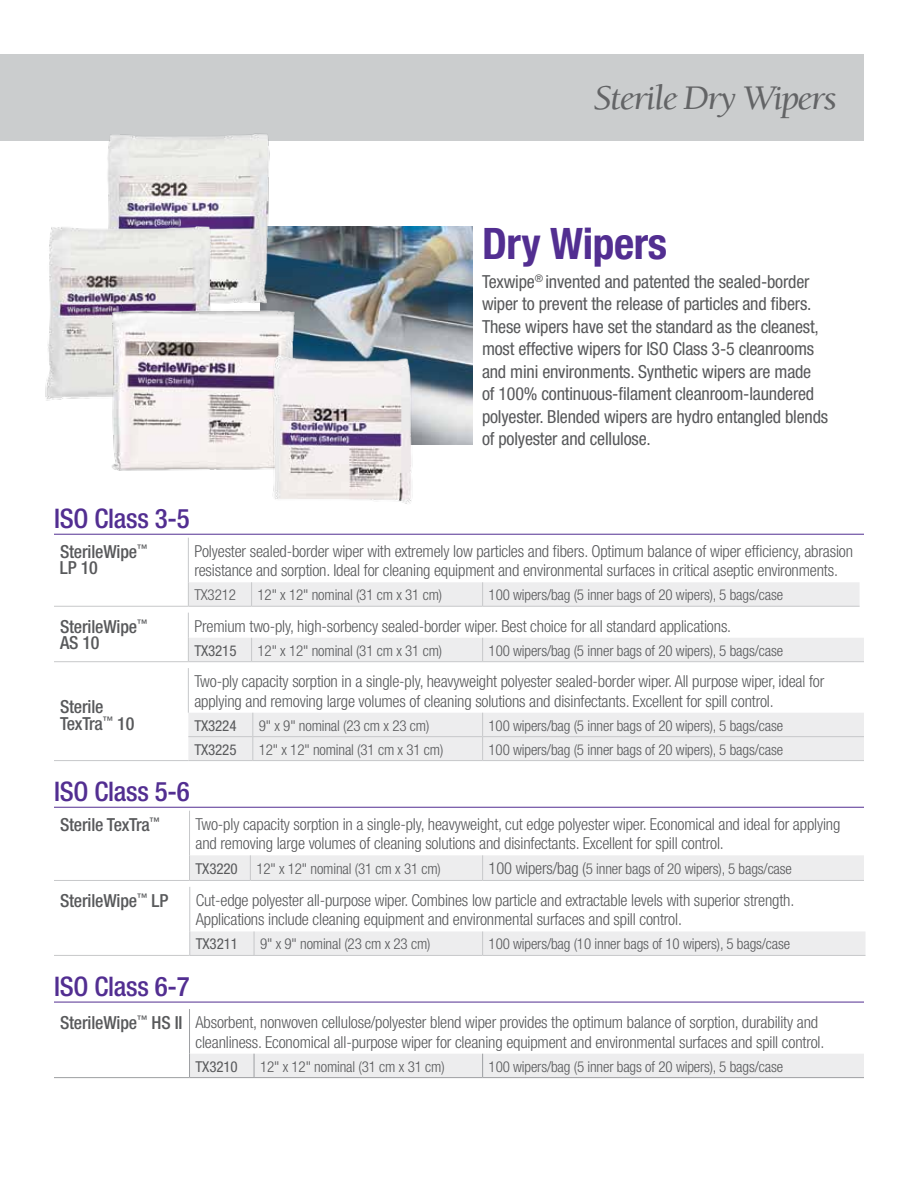
<style>
.page{position:relative;width:918px;height:1188px;background:#fff}
.page>*{position:absolute;margin:0;border:0;box-sizing:border-box;transform-origin:0 0}
.t1{font:700 condensed 43.5px "Helvetica Neue";letter-spacing:-.01em;color:#522e91}
.t2{font:italic 35.55px "Berkeley";letter-spacing:-.05em;color:#636466;scale:1.05 1}
.t3{font:500 condensed 27px "Helvetica Neue";letter-spacing:-.01em;color:#522e91}
.t4{font:condensed 18px/22.5px "Helvetica Neue";letter-spacing:-.01em;color:#58595b}
.t5{font:500 condensed 18px/16.5px "Helvetica Neue";letter-spacing:-.01em;color:#58595b}
.t6{font:300 condensed 16.5px/19.5px "Helvetica Neue";letter-spacing:-.01em;color:#58595b}
.t7{font:300 condensed 15px "Helvetica Neue";letter-spacing:-.01em;color:#58595b}
.t8{font:condensed 15px "Helvetica Neue";letter-spacing:-.01em;color:#58595b}
.s1{font-weight:400}
.s2{font-size:16.5px}
.s3{font-weight:500;font-size:18px}
</style>
<div class="page">
<div style="left:0;top:54px;width:864px;height:87px;background:#cbcdce"></div>
<hr style="left:54px;top:534px;width:810px;height:1px;background:#522e91">
<hr style="left:54px;top:807px;width:810px;height:1px;background:#522e91">
<hr style="left:54px;top:1002px;width:810px;height:1px;background:#522e91">
<hr style="left:188px;top:538px;width:1px;height:44px;background:#c7c8ca">
<div style="left:188px;top:582px;width:672px;height:24px;background:#ededee"></div>
<hr style="left:54px;top:606px;width:134px;height:1px;background:#c7c8ca">
<hr style="left:188px;top:606px;width:64px;height:1px;background:#c7c8ca">
<hr style="left:252px;top:606px;width:231px;height:1px;background:#c7c8ca">
<hr style="left:483px;top:606px;width:377px;height:1px;background:#c7c8ca">
<svg style="left:188px;top:613px;width:676px;height:48px"></svg>
<hr style="left:54px;top:661px;width:134px;height:1px;background:#c7c8ca">
<hr style="left:188px;top:661px;width:64px;height:1px;background:#c7c8ca">
<hr style="left:252px;top:661px;width:231px;height:1px;background:#c7c8ca">
<hr style="left:483px;top:661px;width:381px;height:1px;background:#c7c8ca">
<hr style="left:188px;top:668px;width:1px;height:45px;background:#c7c8ca">
<div style="left:188px;top:713px;width:676px;height:47px;background:#ededee"></div>
<hr style="left:54px;top:760px;width:134px;height:1px;background:#c7c8ca">
<hr style="left:188px;top:760px;width:65px;height:1px;background:#c7c8ca">
<hr style="left:253px;top:760px;width:230px;height:1px;background:#c7c8ca">
<hr style="left:483px;top:760px;width:381px;height:1px;background:#c7c8ca">
<hr style="left:189px;top:811px;width:1px;height:44px;background:#c7c8ca">
<div style="left:189px;top:855px;width:675px;height:25px;background:#ededee"></div>
<hr style="left:54px;top:880px;width:136px;height:1px;background:#c7c8ca">
<hr style="left:190px;top:880px;width:60px;height:1px;background:#c7c8ca">
<hr style="left:250px;top:880px;width:233px;height:1px;background:#c7c8ca">
<hr style="left:483px;top:880px;width:381px;height:1px;background:#c7c8ca">
<hr style="left:190px;top:955px;width:64px;height:1px;background:#c7c8ca">
<hr style="left:254px;top:955px;width:229px;height:1px;background:#c7c8ca">
<hr style="left:483px;top:955px;width:383px;height:1px;background:#c7c8ca">
<hr style="left:189px;top:887px;width:1px;height:44px;background:#c7c8ca">
<div style="left:189px;top:931px;width:677px;height:24px;background:#ededee"></div>
<hr style="left:54px;top:955px;width:136px;height:1px;background:#c7c8ca">
<hr style="left:189px;top:1009px;width:1px;height:45px;background:#9d9fa2">
<div style="left:189px;top:1054px;width:675px;height:23px;background:#ededee"></div>
<hr style="left:54px;top:1077px;width:136px;height:1px;background:#9d9fa2">
<hr style="left:190px;top:1077px;width:64px;height:1px;background:#9d9fa2">
<hr style="left:254px;top:1077px;width:229px;height:1px;background:#9d9fa2">
<hr style="left:483px;top:1077px;width:381px;height:1px;background:#9d9fa2">
<img style="left:271px;top:227px;width:201px;height:217px">
<img style="left:107px;top:133px;width:164px;height:164px">
<img style="left:45px;top:215px;width:176px;height:186px">
<img style="left:95px;top:297px;width:207px;height:174px">
<img style="left:264px;top:344px;width:159px;height:160px">
<h2 class="t2" style="left:594px;top:79px;width:233px">Sterile Dry Wipers</h2>
<h1 class="t1" style="left:482px;top:217px;width:187px">Dry Wipers</h1>
<p class="t4" style="left:482px;top:270px;width:348px">Texwipe<sup>®</sup> invented and patented the sealed-border wiper to prevent the release of particles and fibers.<br>These wipers have set the standard as the cleanest, most effective wipers for ISO Class 3-5 cleanrooms and mini environments. Synthetic wipers are made of 100% continuous-filament cleanroom-laundered polyester. Blended wipers are hydro entangled blends of polyester and cellulose.</p>
<h3 class="t3" style="left:54px;top:503px;width:137px">ISO Class 3-5</h3>
<p class="t5" style="left:60px;top:543px;width:89px">SterileWipe<sup>™<br></sup>LP 10</p>
<p class="t6" style="left:194px;top:541px;width:660px">Polyester sealed-border wiper with extremely low particles and fibers. Optimum balance of wiper efficiency, abrasion resistance and sorption. Ideal for cleaning equipment and environmental surfaces in critical aseptic environments.</p>
<p class="t7" style="left:194px;top:586px;width:43px">TX3212</p>
<p class="t7" style="left:258px;top:586px;width:186px">12" x 12" nominal (31 cm x 31 cm)</p>
<p class="t7" style="left:489px;top:586px;width:296px">100 wipers/bag (5 inner bags of 20 wipers), 5 bags/case</p>
<p class="t5" style="left:60px;top:618px;width:89px">SterileWipe<sup>™<br></sup>AS 10</p>
<p class="t6" style="left:194px;top:616px;width:538px">Premium two-ply, high-sorbency sealed-border wiper. Best choice for all standard applications.</p>
<p class="t8" style="left:194px;top:642px;width:44px">TX3215</p>
<p class="t7" style="left:258px;top:642px;width:186px">12" x 12" nominal (31 cm x 31 cm)</p>
<p class="t7" style="left:489px;top:642px;width:296px">100 wipers/bag (5 inner bags of 20 wipers), 5 bags/case</p>
<p class="t5" style="left:60px;top:698px;width:76px">Sterile<br>TexTra<sup>™</sup> 10</p>
<p class="t6" style="left:194px;top:671px;width:632px">Two-ply capacity sorption in a single-ply, heavyweight polyester sealed-border wiper. All purpose wiper, ideal for applying and removing large volumes of cleaning solutions and disinfectants. Excellent for spill control.</p>
<p class="t8" style="left:194px;top:717px;width:44px">TX3224</p>
<p class="t7" style="left:259px;top:717px;width:172px">9" x 9" nominal (23 cm x 23 cm)</p>
<p class="t7" style="left:489px;top:717px;width:296px">100 wipers/bag (5 inner bags of 20 wipers), 5 bags/case</p>
<p class="t8" style="left:194px;top:741px;width:44px">TX3225</p>
<p class="t7" style="left:259px;top:741px;width:186px">12" x 12" nominal (31 cm x 31 cm)</p>
<p class="t7" style="left:489px;top:741px;width:296px">100 wipers/bag (5 inner bags of 20 wipers), 5 bags/case</p>
<h3 class="t3" style="left:54px;top:776px;width:137px">ISO Class 5-6</h3>
<p class="t5" style="left:60px;top:816px;width:102px">Sterile TexTra<sup>™</sup></p>
<p class="t6" style="left:196px;top:814px;width:646px">Two-ply capacity sorption in a single-ply, heavyweight, cut edge polyester wiper. Economical and ideal for applying and removing large volumes of cleaning solutions and disinfectants. Excellent for spill control.</p>
<p class="t7" style="left:196px;top:860px;width:247px"><span class="s1">TX3220</span> 12" x 12" nominal (31 cm x 31 cm)</p>
<p class="t7" style="left:489px;top:861px;width:305px"><span class="s2">100 wipers/bag (</span>5 inner bags of 20 wipers), 5 bags/case</p>
<p class="t5" style="left:60px;top:892px;width:110px">SterileWipe<sup>™</sup> LP</p>
<p class="t6" style="left:196px;top:890px;width:600px">Cut-edge polyester all-purpose wiper. Combines low particle and extractable levels with superior strength.<br>Applications include cleaning equipment and environmental surfaces and spill control.</p>
<p class="t8" style="left:196px;top:935px;width:44px">TX3211</p>
<p class="t7" style="left:260px;top:936px;width:172px">9" x 9" nominal (23 cm x 23 cm)</p>
<p class="t7" style="left:489px;top:936px;width:303px">100 wipers/bag (10 inner bags of 10 wipers), 5 bags/case</p>
<h3 class="t3" style="left:54px;top:971px;width:137px">ISO Class 6-7</h3>
<p class="t6" style="left:196px;top:1012px;width:630px;text-indent:-136px"><span class="s3">SterileWipe</span><sup>™</sup> <span class="s3">HS II</span> Absorbent, nonwoven cellulose/polyester blend wiper provides the optimum balance of sorption, durability and cleanliness. Economical all-purpose wiper for cleaning equipment and environmental surfaces and spill control.</p>
<p class="t8" style="left:196px;top:1058px;width:44px">TX3210</p>
<p class="t7" style="left:260px;top:1058px;width:186px">12" x 12" nominal (31 cm x 31 cm)</p>
<p class="t7" style="left:489px;top:1058px;width:296px">100 wipers/bag (5 inner bags of 20 wipers), 5 bags/case</p>
</div>
